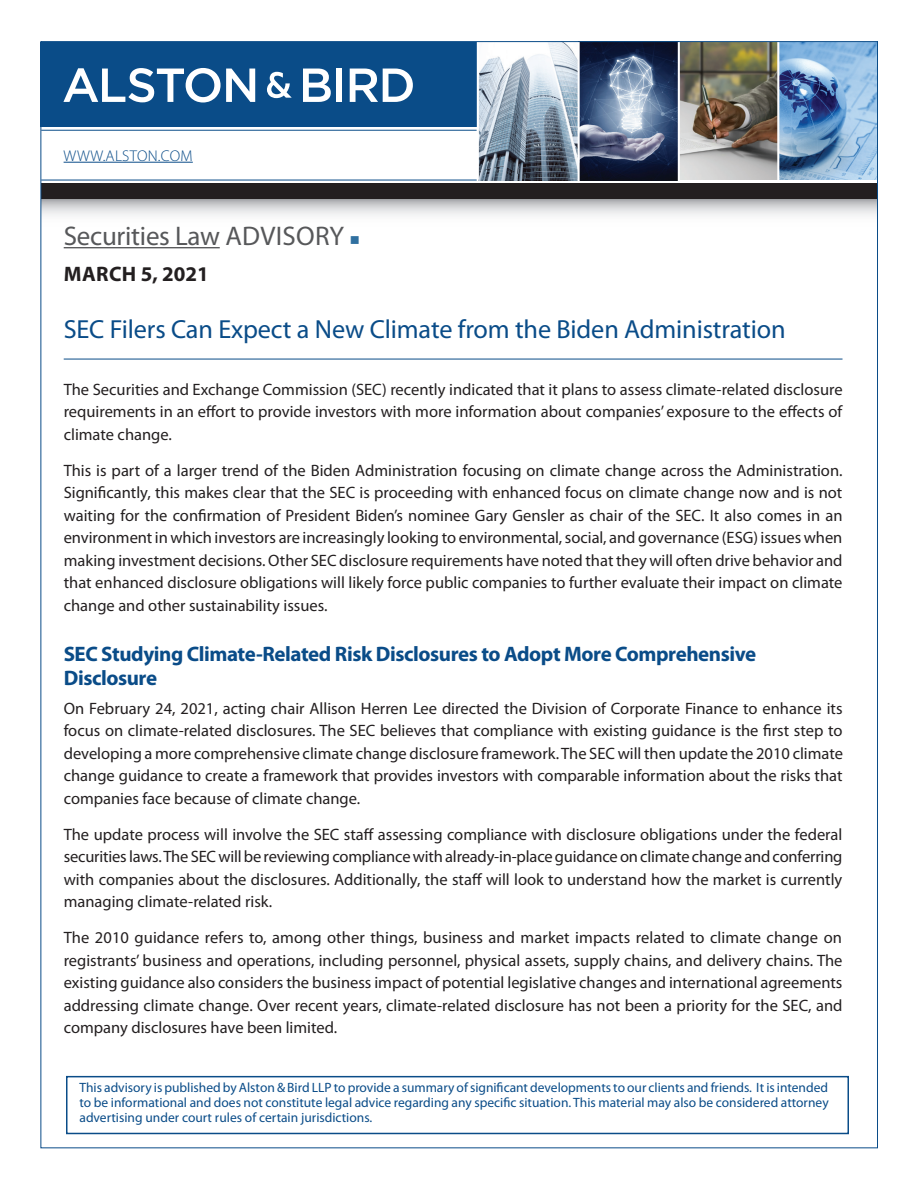
<style>
.page{position:relative;width:918px;height:1188px;background:#fff}
.page>*{position:absolute;margin:0;border:0;box-sizing:border-box;transform-origin:0 0}
.t1{font:27px "Myriad Pro";letter-spacing:-.01em;color:#57585a}
.t2{font:26.25px "Myriad Pro";letter-spacing:-.005em;color:#0a4c88}
.t3{font:700 21px/24px "Myriad Pro";letter-spacing:-.02em;color:#0a4c88}
.t4{font:700 21px "Myriad Pro";letter-spacing:.015em;color:#231f20}
.t5{font:16.5px/22.5px "Myriad Pro";color:#231f20;text-align:justify}
.t6{font:300 15.6px "Myriad Pro";letter-spacing:.02em;color:#0a4c88}
.t7{font:13.5px/15px "Myriad Pro";color:#0a4c88;text-align:justify}
.s1{color:#3070a0}
</style>
<div class="page">
<svg style="left:42px;top:199px;width:834px;height:17px"></svg>
<div style="left:40px;top:42px;width:836px;height:85px;background:#0a4c88"></div>
<hr style="left:41px;top:130px;width:436px;height:1px;background:#0a4c88">
<hr style="left:41px;top:180px;width:436px;height:1px;background:#0a4c88">
<div style="left:41px;top:183px;width:837px;height:16px;background:#231f20"></div>
<img style="left:479px;top:43px;width:397px;height:137px">
<hr style="left:578px;top:42px;width:2px;height:139px;background:#fff">
<hr style="left:678px;top:42px;width:2px;height:139px;background:#fff">
<hr style="left:777px;top:42px;width:2px;height:139px;background:#fff">
<hr style="left:477px;top:41px;width:2px;height:139px;background:#fff">
<svg style="left:63px;top:68px;width:192px;height:35px"></svg>
<svg style="left:267px;top:72px;width:25px;height:26px"></svg>
<svg style="left:303px;top:69px;width:28px;height:33px"></svg>
<div style="left:336px;top:69px;width:6px;height:33px;background:#fff"></div>
<svg style="left:350px;top:69px;width:63px;height:33px"></svg>
<hr style="left:64px;top:162px;width:129px;height:1px;background:#0a4c88">
<div style="left:66px;top:1076px;width:783px;height:58px;border:2px solid #0a4c88"></div>
<hr style="left:64px;top:247px;width:156px;height:1px;background:#57585a">
<hr style="left:64px;top:359px;width:779px;height:1px;background:#0a4c88">
<p class="t6" style="left:64px;top:146px;width:131px">WWW.ALSTON.COM</p>
<h1 class="t1" style="left:64px;top:219px;width:298px">Securities Law ADVISORY <span class="s1">■</span></h1>
<p class="t4" style="left:64px;top:260px;width:146px">MARCH 5, 2021</p>
<h2 class="t2" style="left:64px;top:313px;width:723px">SEC Filers Can Expect a New Climate from the Biden Administration</h2>
<p class="t5" style="left:64px;top:378px;width:780px">The Securities and Exchange Commission (SEC) recently indicated that it plans to assess climate-related disclosure requirements in an effort to provide investors with more information about companies’ exposure to the effects of climate change.</p>
<p class="t5" style="left:64px;top:459px;width:780px">This is part of a larger trend of the Biden Administration focusing on climate change across the Administration.<br>Significantly, this makes clear that the SEC is proceeding with enhanced focus on climate change now and is not waiting for the confirmation of President Biden’s nominee Gary Gensler as chair of the SEC. It also comes in an environment in which investors are increasingly looking to environmental, social, and governance (ESG) issues when making investment decisions. Other SEC disclosure requirements have noted that they will often drive behavior and that enhanced disclosure obligations will likely force public companies to further evaluate their impact on climate change and other sustainability issues.</p>
<p class="t3" style="left:64px;top:641px;width:694px">SEC Studying Climate-Related Risk Disclosures to Adopt More Comprehensive<br>Disclosure</p>
<p class="t5" style="left:64px;top:697px;width:781px">On February 24, 2021, acting chair Allison Herren Lee directed the Division of Corporate Finance to enhance its focus on climate-related disclosures. The SEC believes that compliance with existing guidance is the first step to developing a more comprehensive climate change disclosure framework. The SEC will then update the 2010 climate change guidance to create a framework that provides investors with comparable information about the risks that companies face because of climate change.</p>
<p class="t5" style="left:64px;top:823px;width:780px">The update process will involve the SEC staff assessing compliance with disclosure obligations under the federal securities laws. The SEC will be reviewing compliance with already-in-place guidance on climate change and conferring with companies about the disclosures. Additionally, the staff will look to understand how the market is currently managing climate-related risk.</p>
<p class="t5" style="left:64px;top:926px;width:780px">The 2010 guidance refers to, among other things, business and market impacts related to climate change on registrants’ business and operations, including personnel, physical assets, supply chains, and delivery chains. The existing guidance also considers the business impact of potential legislative changes and international agreements addressing climate change. Over recent years, climate-related disclosure has not been a priority for the SEC, and company disclosures have been limited.</p>
<p class="t7" style="left:80px;top:1080px;width:751px">This advisory is published by Alston &amp; Bird LLP to provide a summary of significant developments to our clients and friends. It is intended to be informational and does not constitute legal advice regarding any specific situation. This material may also be considered attorney advertising under court rules of certain jurisdictions.</p>
</div>
